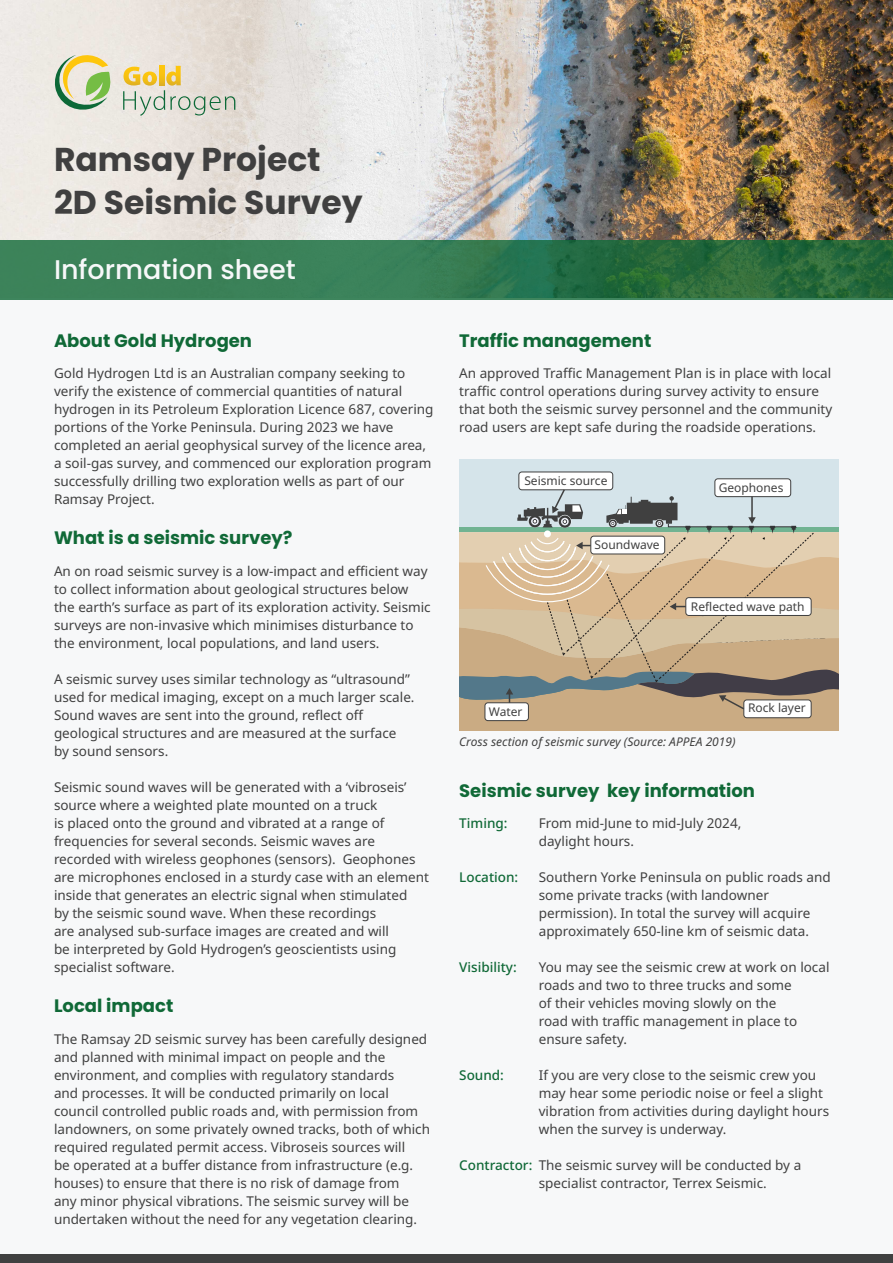
<style>
.page{position:relative;width:893px;height:1263px;background:#fff}
.page>*{position:absolute;margin:0;border:0;box-sizing:border-box;transform-origin:0 0}
.t1{font:700 33px/43.5px "Poppins";color:#404040}
.t2{font:500 27px "Poppins";color:#f7f8f9}
.t3{font:700 18px "Poppins";color:#106937}
.main_text{font:13.5px/18px "Noto Sans";color:#404040}
.main_text-2{font:500 13.5px "Noto Sans";color:#106937}
.t4{font:12px "Noto Sans";color:#404040}
.t5{font:italic 12px "Noto Sans";color:#404040}
.s1{color:#3f3f3f}
.s2{font-weight:500;color:#106937}
</style>
<div class="page">
<div style="left:0;top:276px;width:893px;height:987px;background:#f7f8f9"></div>
<div style="left:0;top:1254px;width:893px;height:9px;background:#404040"></div>
<img style="left:0;top:0;width:893px;height:240px">
<svg style="left:123px;top:66px;width:112px;height:50px;background:#d9d4b7"></svg>
<svg style="left:54px;top:54px;width:59px;height:58px;background:#c5d0a0"></svg>
<svg style="left:0;top:240px;width:893px;height:60px;background:#32774d"></svg>
<div style="left:459px;top:459px;width:380px;height:89px;background:#d5e4ea"></div>
<div style="left:519px;top:472px;width:94px;height:18px;background:#fff;border-radius:3px"></div>
<div style="left:518px;top:472px;width:95px;height:18px;border:1px solid #404040;border-radius:3px"></div>
<div style="left:715px;top:479px;width:76px;height:18px;background:#fff;border-radius:3px"></div>
<div style="left:714px;top:478px;width:77px;height:19px;border:1px solid #404040;border-radius:3px"></div>
<svg style="left:459px;top:488px;width:380px;height:243px"></svg>
<h1 class="t1" style="left:54px;top:138px;width:310px">Ramsay Project<br>2D Seismic Survey</h1>
<h2 class="t2" style="left:54px;top:253px;width:243px">Information sheet</h2>
<p class="t3" style="left:54px;top:331px;width:200px">About Gold Hydrogen</p>
<p class="main_text" style="left:54px;top:364px;width:381px">Gold Hydrogen Ltd is an Australian company seeking to verify the existence of commercial quantities of natural hydrogen in its Petroleum Exploration Licence 687, covering portions of the Yorke Peninsula. During 2023 we have</p>
<p class="main_text" style="left:54px;top:436px;width:379px">completed an aerial geophysical survey of the licence area, a soil-gas survey, and commenced our exploration program successfully drilling two exploration wells as part of our Ramsay Project.</p>
<p class="t3" style="left:54px;top:527px;width:240px">What is a seismic survey?</p>
<p class="main_text" style="left:54px;top:562px;width:378px">An on road seismic survey is a low-impact and efficient way to collect information about geological structures below the earth’s surface as part of its exploration activity. Seismic surveys are non-invasive which minimises disturbance to the environment, local populations, and land users.</p>
<p class="main_text" style="left:54px;top:670px;width:362px">A seismic survey uses similar technology as “ultrasound” used for medical imaging, except on a much larger scale.<br>Sound waves are sent into the ground, reflect off geological structures and are measured at the surface by sound sensors.</p>
<p class="main_text" style="left:54px;top:778px;width:376px">Seismic sound waves will be generated with a ‘vibroseis’ source <span class="s1">whe</span>re a weighted plate mounted on a truck<br>is placed onto the ground and vibrated at a range of frequencies for several seconds. Seismic waves are recorded with wireless geophones (sensors). Geophones are microphones enclosed in a sturdy case with an element inside that generates an electric signal when stimulated<br>by the seismic sound wave. When these recordings<br>are analysed sub-surface images are created and will<br>be interpreted by Gold Hydrogen’s geoscientists using specialist software.</p>
<p class="t3" style="left:54px;top:995px;width:121px">Local impact</p>
<p class="main_text" style="left:54px;top:1030px;width:377px">The Ramsay 2D seismic survey has been carefully designed and planned with minimal impact on people and the environment, and complies with regulatory standards<br>and processes. It will be conducted primarily on local council controlled public roads and, with permission from landowners, on some privately owned tracks, both of which required regulated permit access. Vibroseis sources will<br>be operated at a buffer distance from infrastructure (e.g. houses) to ensure that there is no risk of damage from<br>any minor physical vibrations. The seismic survey will be undertaken without the need for any vegetation clearing.</p>
<p class="t3" style="left:459px;top:331px;width:194px">Traffic management</p>
<p class="main_text" style="left:459px;top:364px;width:375px">An approved Traffic Management Plan is in place with local traffic control operations during survey activity to ensure that both the seismic survey personnel and the community road users are kept safe during the roadside operations.</p>
<p class="t4" style="left:524px;top:472px;width:85px">Seismic source</p>
<p class="t4" style="left:595px;top:536px;width:67px">Soundwave</p>
<p class="t4" style="left:719px;top:479px;width:66px">Geophones</p>
<p class="t4" style="left:691px;top:598px;width:115px">Reflected wave path</p>
<p class="t4" style="left:489px;top:703px;width:35px">Water</p>
<p class="t5" style="left:459px;top:733px;width:278px">Cross section of seismic survey (Source: APPEA 2019)</p>
<p class="t4" style="left:748px;top:699px;width:59px">Rock layer</p>
<p class="t3" style="left:459px;top:780px;width:297px">Seismic survey key information</p>
<p class="main_text-2" style="left:459px;top:814px;width:50px">Timing:</p>
<p class="main_text" style="left:539px;top:814px;width:204px">From mid-June to mid-July 2024, daylight hours.</p>
<p class="main_text-2" style="left:459px;top:868px;width:61px">Location:</p>
<p class="main_text" style="left:539px;top:868px;width:294px">Southern Yorke Peninsula on public roads and some private tracks (with landowner permission). In total the survey will acquire approximately 650-line km of seismic data.</p>
<p class="main_text-2" style="left:459px;top:958px;width:59px">Visibility:</p>
<p class="main_text" style="left:539px;top:958px;width:292px">You may see the seismic crew at work on local roads and two to three trucks and some<br>of their vehicles moving slowly on the<br>road with traffic management in place to ensure safety.</p>
<p class="main_text-2" style="left:459px;top:1066px;width:46px">Sound:</p>
<p class="main_text" style="left:539px;top:1066px;width:292px">If you are very close to the seismic crew you may hear some periodic noise or feel a slight vibration from activities during daylight hours when the survey is underway.</p>
<p class="main_text" style="left:539px;top:1156px;width:264px;text-indent:-80px"><span class="s2">Contractor:</span> The seismic survey will be conducted by a specialist contractor, Terrex Seismic.</p>
</div>
